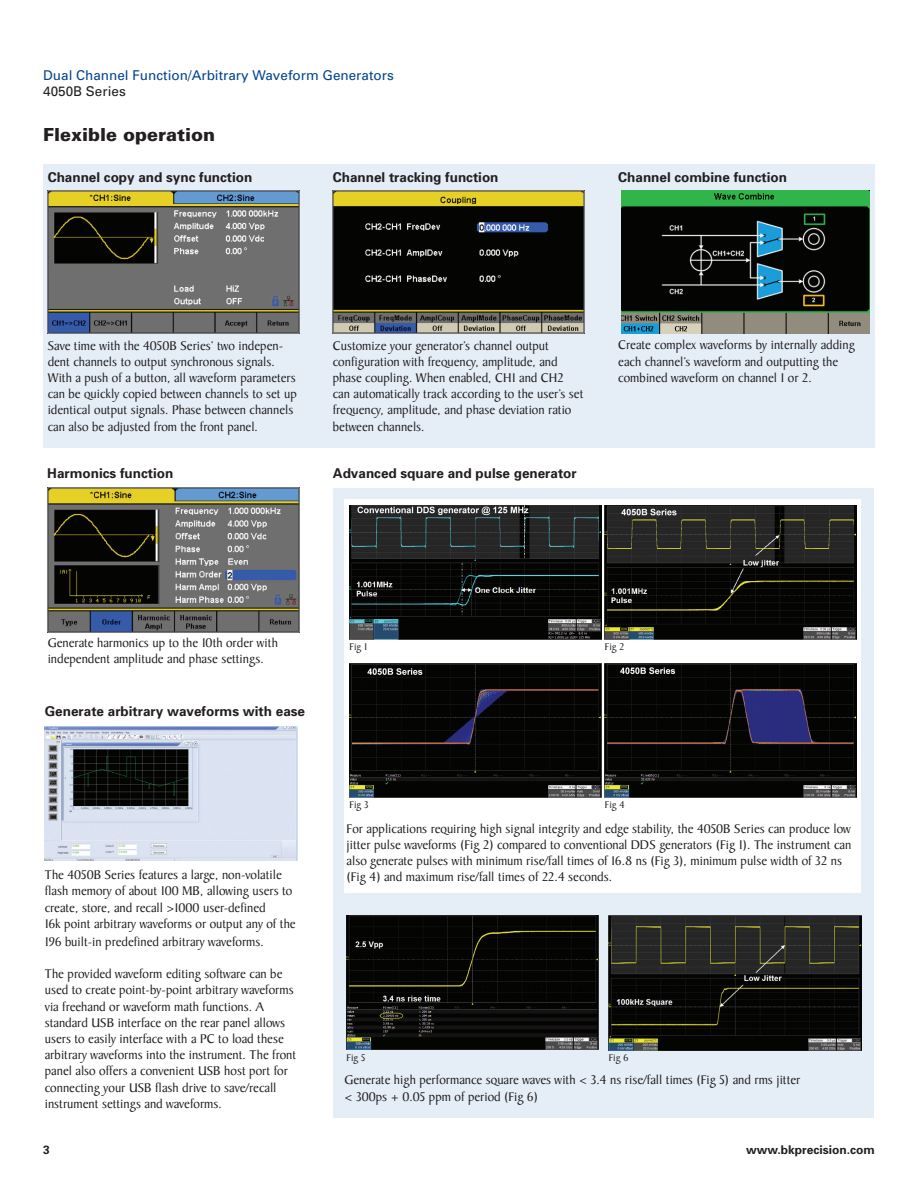
<style>
.page{position:relative;width:918px;height:1188px;background:#fff}
.page>*{position:absolute;margin:0;border:0;box-sizing:border-box;transform-origin:0 0}
.t1{font:900 18px "Univers";color:#231f20}
.t2{font:13.5px/16.2px "Baker Signet";color:#231f20}
.t3{font:700 13.5px "Univers";color:#231f20}
.t4{font:13.5px "Univers";color:#02448d}
.t5{font:13.5px "Univers";color:#231f20}
.t6{font:700 12px "Univers";color:#231f20}
.t7{font:10.5px "Baker Signet";letter-spacing:-.01em;color:#231f20}
</style>
<div class="page">
<div style="left:334px;top:488px;width:540px;height:629px;background:#e5eef7"></div>
<div style="left:344px;top:499px;width:517px;height:393px;background:#fff"></div>
<div style="left:43px;top:164px;width:832px;height:284px;background:#e5eef7"></div>
<img style="left:333px;top:190px;width:252px;height:144px">
<img style="left:48px;top:487px;width:252px;height:145px">
<img style="left:45px;top:726px;width:252px;height:134px">
<img style="left:622px;top:190px;width:248px;height:143px">
<img style="left:48px;top:190px;width:252px;height:144px">
<img style="left:605px;top:506px;width:251px;height:134px">
<img style="left:350px;top:663px;width:252px;height:135px">
<img style="left:605px;top:664px;width:251px;height:134px">
<img style="left:347px;top:915px;width:252px;height:134px">
<img style="left:350px;top:506px;width:252px;height:134px">
<img style="left:609px;top:915px;width:252px;height:135px">
<p class="t4" style="left:43px;top:67px;width:352px">Dual Channel Function/Arbitrary Waveform Generators</p>
<p class="t5" style="left:43px;top:83px;width:84px">4050B Series</p>
<h1 class="t1" style="left:43px;top:124px;width:173px">Flexible operation</h1>
<p class="t3" style="left:48px;top:169px;width:206px">Channel copy and sync function</p>
<p class="t3" style="left:333px;top:169px;width:167px">Channel tracking function</p>
<p class="t3" style="left:618px;top:169px;width:170px">Channel combine function</p>
<p class="t2" style="left:48px;top:338px;width:251px">Save time with the 4050B Series’ two indepen&shy;dent channels to output synchronous signals.<br>With a push of a button, all waveform parameters can be quickly copied between channels to set up identical output signals. Phase between channels can also be adjusted from the front panel.</p>
<p class="t3" style="left:47px;top:465px;width:127px">Harmonics function</p>
<p class="t2" style="left:333px;top:338px;width:252px">Customize your generator’s channel output configuration with frequency, amplitude, and phase coupling. When enabled, CH1 and CH2 can automatically track according to the user’s set frequency, amplitude, and phase deviation ratio between channels.</p>
<p class="t3" style="left:333px;top:465px;width:245px">Advanced square and pulse generator</p>
<p class="t2" style="left:618px;top:337px;width:238px">Create complex waveforms by internally adding each channel’s waveform and outputting the combined waveform on channel 1 or 2.</p>
<p class="t2" style="left:48px;top:635px;width:232px">Generate harmonics up to the 10th order with independent amplitude and phase settings.</p>
<p class="t3" style="left:45px;top:703px;width:262px">Generate arbitrary waveforms with ease</p>
<p class="t2" style="left:45px;top:867px;width:252px">The 4050B Series features a large, non-volatile flash memory of about 100 MB, allowing users to create, store, and recall &gt;1000 user-defined<br>16k point arbitrary waveforms or output any of the</p>
<p class="t2" style="left:45px;top:934px;width:221px">196 built-in predefined arbitrary waveforms.</p>
<p class="t2" style="left:45px;top:966px;width:253px">The provided waveform editing software can be used to create point-by-point arbitrary waveforms via freehand or waveform math functions. A standard USB interface on the rear panel allows users to easily interface with a PC to load these arbitrary waveforms into the instrument. The front panel also offers a convenient USB host port for connecting your USB flash drive to save/recall instrument settings and waveforms.</p>
<p class="t7" style="left:350px;top:641px;width:19px">Fig 1</p>
<p class="t7" style="left:350px;top:799px;width:21px">Fig 3</p>
<p class="t7" style="left:605px;top:641px;width:21px">Fig 2</p>
<p class="t7" style="left:605px;top:799px;width:21px">Fig 4</p>
<p class="t2" style="left:347px;top:821px;width:506px">For applications requiring high signal integrity and edge stability, the 4050B Series can produce low jitter pulse waveforms (Fig 2) compared to conventional DDS generators (Fig 1). The instrument can also generate pulses with minimum rise/fall times of 16.8 ns (Fig 3), minimum pulse width of 32 ns (Fig 4) and maximum rise/fall times of 22.4 seconds.</p>
<p class="t7" style="left:347px;top:1052px;width:20px">Fig 5</p>
<p class="t7" style="left:609px;top:1052px;width:21px">Fig 6</p>
<p class="t2" style="left:344px;top:1072px;width:458px">Generate high performance square waves with &lt; 3.4 ns rise/fall times (Fig 5) and rms jitter &lt; 300ps + 0.05 ppm of period (Fig 6)</p>
<p class="t6" style="left:43px;top:1143px;width:8px">3</p>
<p class="t6" style="left:746px;top:1143px;width:130px">www.bkprecision.com</p>
</div>
